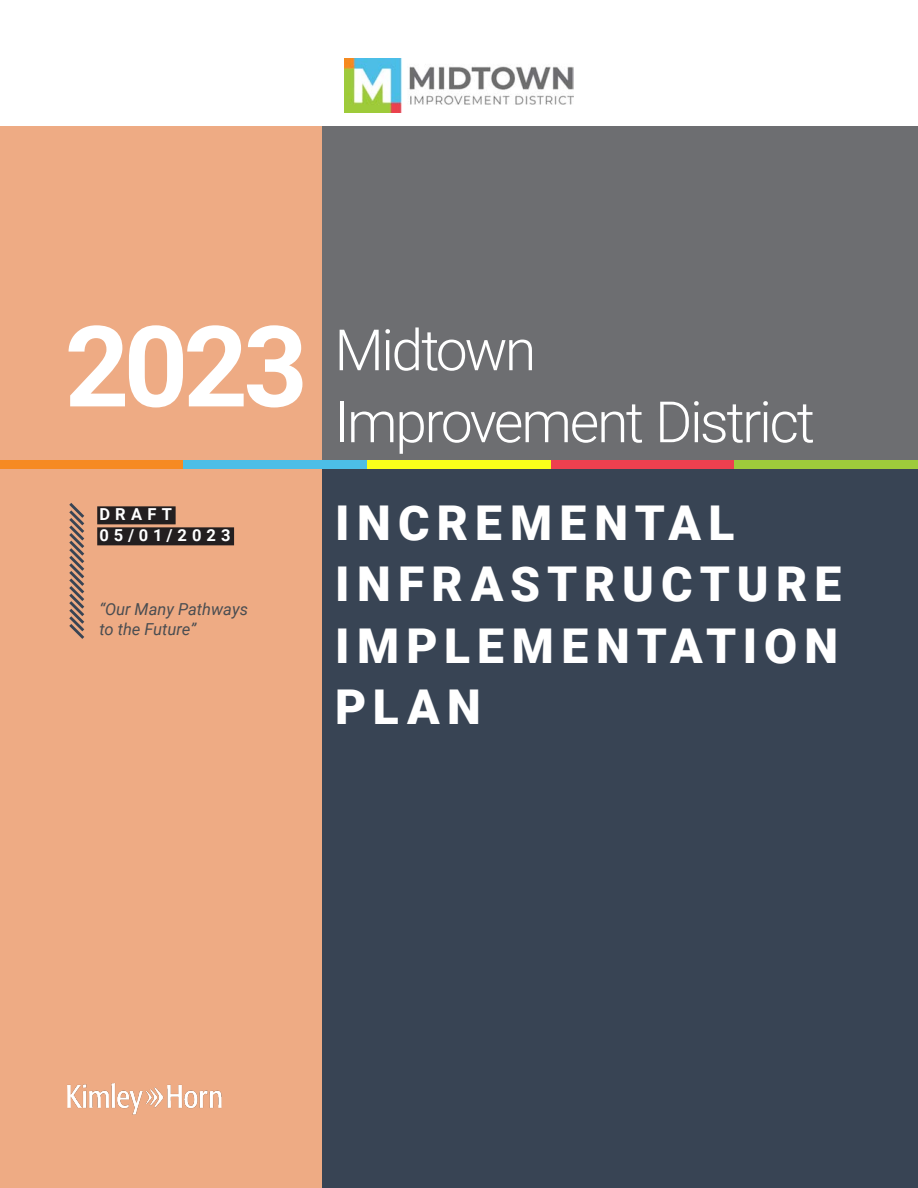
<style>
.page{position:relative;width:918px;height:1188px;background:#fff}
.page>*{position:absolute;margin:0;border:0;box-sizing:border-box;transform-origin:0 0}
.t1{font:700 112.5px "Roboto";color:#fff}
.t2{font:300 57px/72px "Roboto";letter-spacing:-.045em;color:#fff}
.t3{font:900 48px/61.5px "Roboto";letter-spacing:.15em;color:#fff}
._11_pt_Rb_left{font:italic 16.5px/19.8px "Roboto";color:#4a4d51}
._11pt_rule_black{font:700 16.5px "Roboto";letter-spacing:.305em;color:#fff}
</style>
<div class="page">
<div style="left:0;top:450px;width:918px;height:738px;background:#384454"></div>
<div style="left:0;top:126px;width:918px;height:337px;background:#6d6e71"></div>
<div style="left:0;top:126px;width:322px;height:727px;background:#eeab84"></div>
<div style="left:0;top:463px;width:322px;height:725px;background:#eeab84"></div>
<div style="left:97px;top:506px;width:79px;height:18px;background:#231f20"></div>
<div style="left:97px;top:527px;width:137px;height:18px;background:#231f20"></div>
<svg style="left:69px;top:503px;width:16px;height:136px"></svg>
<img style="left:344px;top:58px;width:230px;height:54px">
<img style="left:67px;top:1083px;width:155px;height:32px">
<div style="left:0;top:460px;width:184px;height:9px;background:#f68a22"></div>
<div style="left:184px;top:460px;width:183px;height:9px;background:#4cbee7"></div>
<div style="left:367px;top:460px;width:184px;height:9px;background:#faff1a"></div>
<div style="left:551px;top:460px;width:183px;height:9px;background:#ee404f"></div>
<div style="left:734px;top:460px;width:184px;height:9px;background:#9ecb3b"></div>
<p class="t1" style="left:65px;top:288px;width:245px">2023</p>
<p class="_11pt_rule_black" style="left:99px;top:503px;width:74px">DRAFT</p>
<p class="_11pt_rule_black" style="left:99px;top:524px;width:133px">05/01/2023</p>
<p class="_11_pt_Rb_left" style="left:99px;top:599px;width:150px">“Our Many Pathways to the Future”</p>
<p class="t2" style="left:334px;top:312px;width:482px">Midtown<br>Improvement District</p>
<p class="t3" style="left:335px;top:490px;width:508px">INCREMENTAL<br>INFRASTRUCTURE<br>IMPLEMENTATION<br>PLAN</p>
</div>
